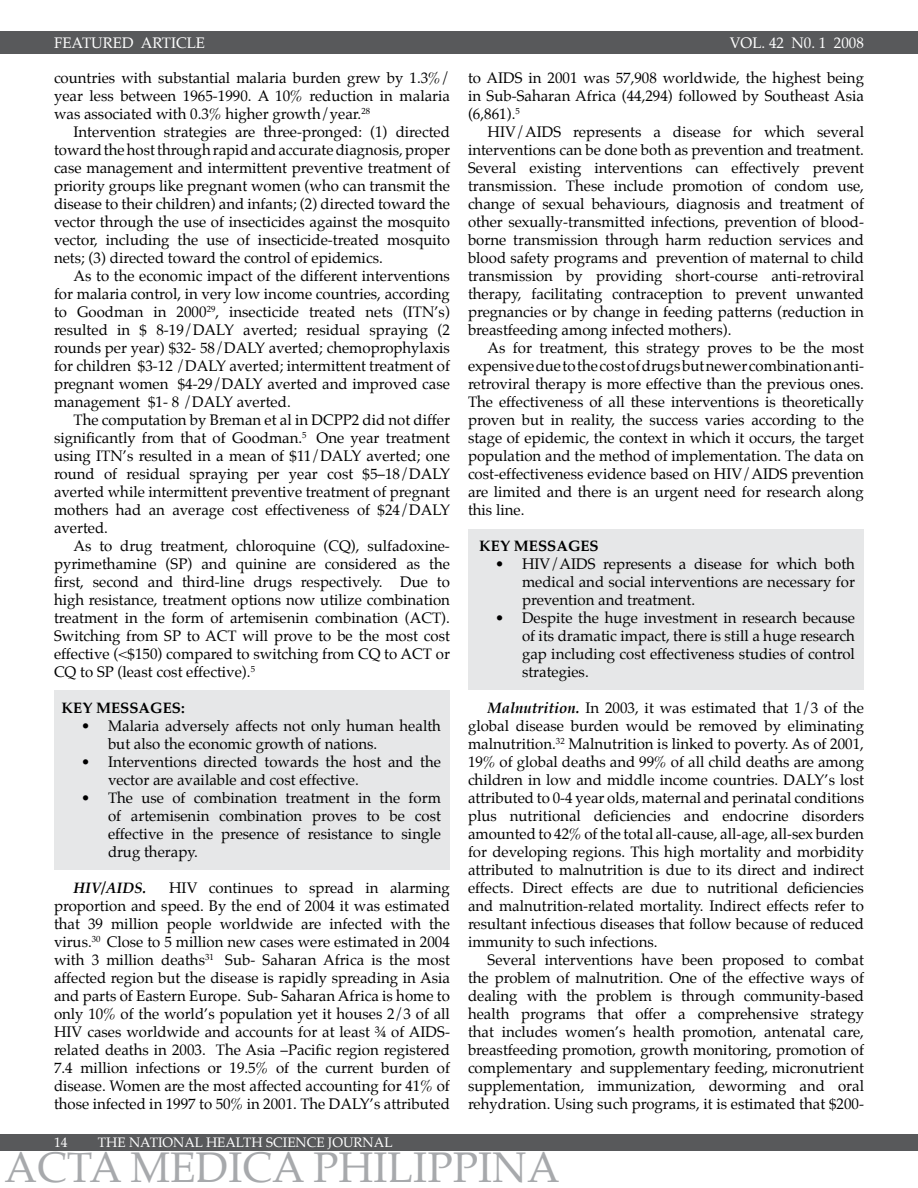
<style>
.page{position:relative;width:918px;height:1188px;background:#fff}
.page>*{position:absolute;margin:0;border:0;box-sizing:border-box;transform-origin:0 0}
.t1{font:42px "Palatino";color:#a7a9ac}
.t2{font:15px/18px "Palatino";color:#000;text-align:justify}
.t3{font:15px "Palatino";color:#fff}
.t4{font:700 15px "Palatino";color:#000}
.t5{font:italic 700 15px "Palatino";color:#000}
.t6{font:13.5px "Palatino";color:#fff}
.s1{font-weight:700;font-style:italic}
</style>
<div class="page">
<div style="left:901px;top:1134px;width:17px;height:16px;background:#58595b"></div>
<div style="left:0;top:31px;width:918px;height:23px;background:#58595b"></div>
<div style="left:0;top:1134px;width:905px;height:16px;background:#58595b"></div>
<div style="left:468px;top:530px;width:396px;height:160px;background:#e6e7e8"></div>
<div style="left:54px;top:690px;width:396px;height:179px;background:#e6e7e8"></div>
<p class="t3" style="left:54px;top:30px;width:153px">FEATURED ARTICLE</p>
<p class="t2" style="left:54px;top:69px;width:398px">countries with substantial malaria burden grew by 1.3%/ year less between 1965-1990. A 10% reduction in malaria was associated with 0.3% higher growth/year.<sup>28</sup></p>
<p class="t2" style="left:54px;top:123px;width:398px;text-indent:20px">Intervention strategies are three-pronged: (1) directed toward the host through rapid and accurate diagnosis, proper case management and intermittent preventive treatment of priority groups like pregnant women (who can transmit the disease to their children) and infants; (2) directed toward the vector through the use of insecticides against the mosquito vector, including the use of insecticide-treated mosquito nets; (3) directed toward the control of epidemics.</p>
<p class="t2" style="left:54px;top:267px;width:398px;text-indent:20px">As to the economic impact of the different interventions for malaria control, in very low income countries, according to Goodman in 2000<sup>29</sup>, insecticide treated nets (ITN’s) resulted in $ 8-19/DALY averted; residual spraying (2 rounds per year) $32- 58/DALY averted; chemoprophylaxis for children $3-12 /DALY averted; intermittent treatment of pregnant women $4-29/DALY averted and improved case management $1- 8 /DALY averted.</p>
<p class="t2" style="left:54px;top:411px;width:398px;text-indent:20px">The computation by Breman et al in DCPP2 did not differ significantly from that of Goodman.<sup>5</sup> One year treatment using ITN’s resulted in a mean of $11/DALY averted; one round of residual spraying per year cost $5–18/DALY averted while intermittent preventive treatment of pregnant mothers had an average cost effectiveness of $24/DALY averted.</p>
<p class="t2" style="left:54px;top:537px;width:398px;text-indent:20px">As to drug treatment, chloroquine (CQ), sulfadoxine&shy;pyrimethamine (SP) and quinine are considered as the first, second and third-line drugs respectively. Due to high resistance, treatment options now utilize combination treatment in the form of artemisenin combination (ACT).<br>Switching from SP to ACT will prove to be the most cost effective (&lt;$150) compared to switching from CQ to ACT or CQ to SP (least cost effective).<sup>5</sup></p>
<p class="t4" style="left:62px;top:695px;width:125px">KEY MESSAGES:</p>
<p class="t2" style="left:108px;top:717px;width:334px;text-indent:-27px">• Malaria adversely affects not only human health but also the economic growth of nations.</p>
<p class="t2" style="left:108px;top:753px;width:335px;text-indent:-27px">• Interventions directed towards the host and the vector are available and cost effective.</p>
<p class="t2" style="left:108px;top:789px;width:334px;text-indent:-27px">• The use of combination treatment in the form of artemisenin combination proves to be cost effective in the presence of resistance to single drug therapy.</p>
<p class="t5" style="left:74px;top:876px;width:74px">HIV/AIDS.</p>
<p class="t2" style="left:54px;top:879px;width:398px;text-indent:115px">HIV continues to spread in alarming proportion and speed. By the end of 2004 it was estimated that 39 million people worldwide are infected with the virus.<sup>30</sup> Close to 5 million new cases were estimated in 2004 with 3 million deaths<sup>31</sup> Sub- Saharan Africa is the most affected region but the disease is rapidly spreading in Asia and parts of Eastern Europe. Sub- Saharan Africa is home to only 10% of the world’s population yet it houses 2/3 of all HIV cases worldwide and accounts for at least ¾ of AIDS&shy;related deaths in 2003. The Asia –Pacific region registered 7.4 million infections or 19.5% of the current burden of disease. Women are the most affected accounting for 41% of those infected in 1997 to 50% in 2001. The DALY’s attributed</p>
<p class="t6" style="left:54px;top:1131px;width:15px">14</p>
<p class="t6" style="left:98px;top:1131px;width:296px">THE NATIONAL HEALTH SCIENCE JOURNAL</p>
<p class="t3" style="left:730px;top:31px;width:136px">VOL. 42 N0. 1 2008</p>
<p class="t2" style="left:468px;top:69px;width:398px">to AIDS in 2001 was 57,908 worldwide, the highest being in Sub-Saharan Africa (44,294) followed by Southeast Asia (6,861).<sup>5</sup></p>
<p class="t2" style="left:468px;top:123px;width:398px;text-indent:20px">HIV/AIDS represents a disease for which several interventions can be done both as prevention and treatment.<br>Several existing interventions can effectively prevent transmission. These include promotion of condom use, change of sexual behaviours, diagnosis and treatment of other sexually-transmitted infections, prevention of blood&shy;borne transmission through harm reduction services and blood safety programs and prevention of maternal to child transmission by providing short-course anti-retroviral therapy, facilitating contraception to prevent unwanted pregnancies or by change in feeding patterns (reduction in breastfeeding among infected mothers).</p>
<p class="t2" style="left:468px;top:339px;width:398px;text-indent:20px">As for treatment, this strategy proves to be the most expensive due to the cost of drugs but newer combination anti&shy;retroviral therapy is more effective than the previous ones.<br>The effectiveness of all these interventions is theoretically proven but in reality, the success varies according to the stage of epidemic, the context in which it occurs, the target population and the method of implementation. The data on cost-effectiveness evidence based on HIV/AIDS prevention are limited and there is an urgent need for research along this line.</p>
<p class="t4" style="left:479px;top:533px;width:121px">KEY MESSAGES</p>
<p class="t2" style="left:522px;top:555px;width:334px;text-indent:-27px">• HIV/AIDS represents a disease for which both medical and social interventions are necessary for prevention and treatment.</p>
<p class="t2" style="left:522px;top:609px;width:334px;text-indent:-27px">• Despite the huge investment in research because of its dramatic impact, there is still a huge research gap including cost effectiveness studies of control strategies.</p>
<p class="t2" style="left:468px;top:699px;width:398px;text-indent:20px"><span class="s1">Malnutrition.</span> In 2003, it was estimated that 1/3 of the global disease burden would be removed by eliminating malnutrition.<sup>32</sup> Malnutrition is linked to poverty. As of 2001, 19% of global deaths and 99% of all child deaths are among children in low and middle income countries. DALY’s lost attributed to 0-4 year olds, maternal and perinatal conditions plus nutritional deficiencies and endocrine disorders amounted to 42% of the total all-cause, all-age, all-sex burden for developing regions. This high mortality and morbidity attributed to malnutrition is due to its direct and indirect effects. Direct effects are due to nutritional deficiencies and malnutrition-related mortality. Indirect effects refer to resultant infectious diseases that follow because of reduced immunity to such infections.</p>
<p class="t2" style="left:468px;top:951px;width:398px;text-indent:20px">Several interventions have been proposed to combat the problem of malnutrition. One of the effective ways of dealing with the problem is through community-based health programs that offer a comprehensive strategy that includes women’s health promotion, antenatal care, breastfeeding promotion, growth monitoring, promotion of complementary and supplementary feeding, micronutrient supplementation, immunization, deworming and oral rehydration. Using such programs, it is estimated that $200-</p>
<h1 class="t1" style="left:4px;top:1133px;width:557px">ACTA MEDICA PHILIPPINA</h1>
</div>
